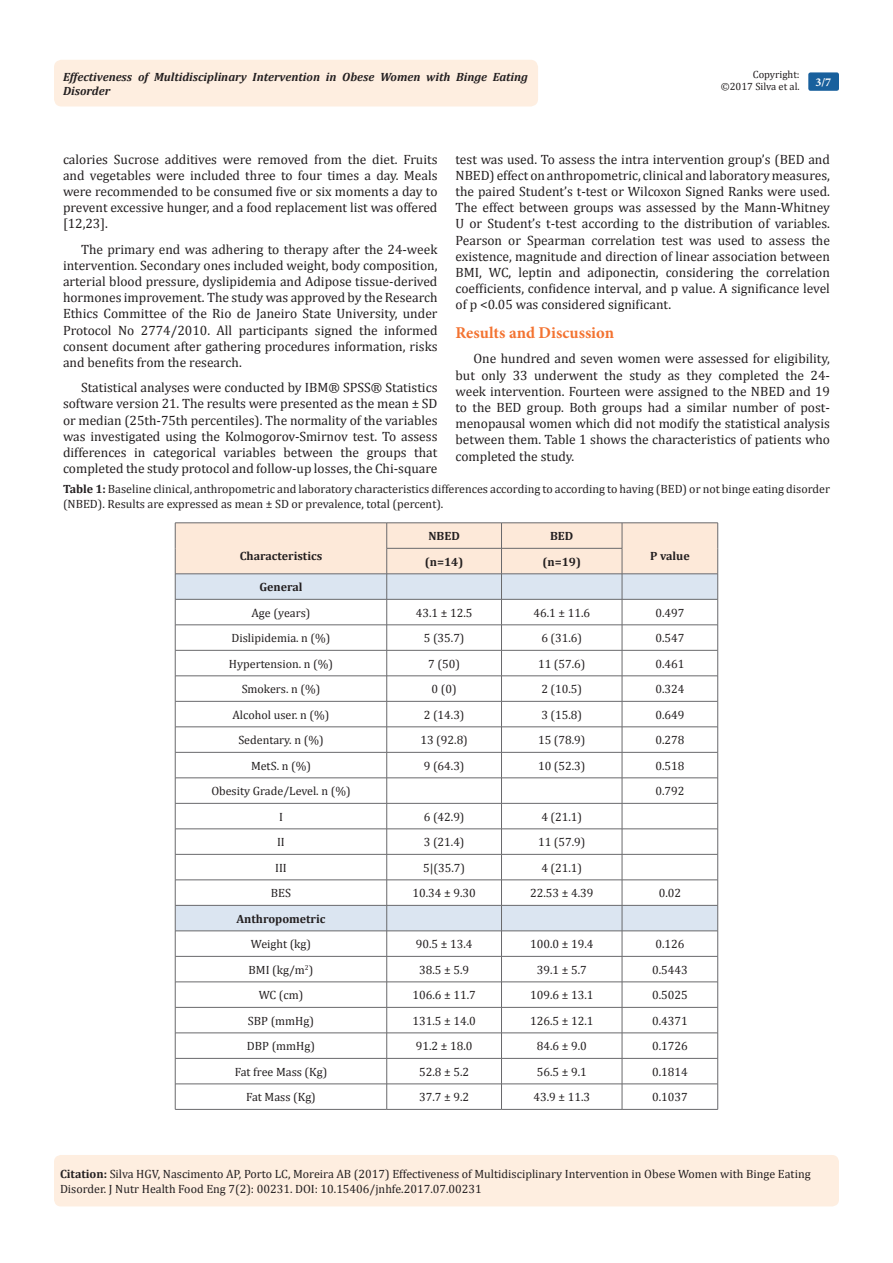
<style>
.page{position:relative;width:893px;height:1263px;background:#fff}
.page>*{position:absolute;margin:0;border:0;box-sizing:border-box;transform-origin:0 0}
.t1{font:700 16.5px "Minion Pro";color:#f37331}
.t2{font:13.5px/16.2px "Cambria";color:#231f20;text-align:justify}
.t3{font:12px/14.4px "Cambria";color:#231f20}
.t4{font:italic 700 12px/14.4px "Cambria";color:#231f20}
.t5{font:700 12px "Cambria";color:#231f20}
.t6{font:700 12px "Minion Pro";color:#fff}
.t7{font:10.5px/12.6px "Cambria";color:#231f20;text-align:right}
.s1{font-weight:700}
</style>
<div class="page">
<div style="left:54px;top:1155px;width:785px;height:51px;background:#feeee0;border-radius:7px"></div>
<div style="left:54px;top:60px;width:484px;height:46px;background:#feeee0;border-radius:8px"></div>
<div style="left:808px;top:72px;width:31px;height:19px;background:#18609d;border-radius:2px"></div>
<hr style="left:175px;top:522px;width:212px;height:1px;background:#69696c">
<hr style="left:387px;top:522px;width:114px;height:1px;background:#69696c">
<hr style="left:501px;top:522px;width:121px;height:1px;background:#69696c">
<hr style="left:622px;top:522px;width:96px;height:1px;background:#69696c">
<svg style="left:175px;top:523px;width:543px;height:586px"></svg>
<hr style="left:175px;top:1109px;width:212px;height:1px;background:#69696c">
<hr style="left:387px;top:1109px;width:114px;height:1px;background:#69696c">
<hr style="left:501px;top:1109px;width:121px;height:1px;background:#69696c">
<hr style="left:622px;top:1109px;width:96px;height:1px;background:#69696c">
<p class="t7" style="left:721px;top:69px;width:80px">Copyright: ©2017 Silva et al.</p>
<p class="t4" style="left:63px;top:70px;width:466px">Effectiveness of Multidisciplinary Intervention in Obese Women with Binge Eating<br>Disorder</p>
<p class="t6" style="left:815px;top:78px;width:17px">3/7</p>
<p class="t2" style="left:63px;top:152px;width:376px">calories Sucrose additives were removed from the diet. Fruits and vegetables were included three to four times a day. Meals were recommended to be consumed five or six moments a day to prevent excessive hunger, and a food replacement list was offered [12,23].</p>
<p class="t2" style="left:63px;top:242px;width:376px;text-indent:18px">The primary end was adhering to therapy after the 24-week intervention. Secondary ones included weight, body composition, arterial blood pressure, dyslipidemia and Adipose tissue-derived hormones improvement. The study was approved by the Research Ethics Committee of the Rio de Janeiro State University, under Protocol No 2774/2010. All participants signed the informed consent document after gathering procedures information, risks and benefits from the research.</p>
<p class="t2" style="left:63px;top:381px;width:376px;text-indent:18px">Statistical analyses were conducted by IBM® SPSS® Statistics software version 21. The results were presented as the mean ± SD or median (25th-75th percentiles). The normality of the variables was investigated using the Kolmogorov-Smirnov test. To assess differences in categorical variables between the groups that completed the study protocol and follow-up losses, the Chi-square</p>
<p class="t2" style="left:455px;top:152px;width:376px">test was used. To assess the intra intervention group’s (BED and NBED) effect on anthropometric, clinical and laboratory measures, the paired Student’s t-test or Wilcoxon Signed Ranks were used.<br>The effect between groups was assessed by the Mann-Whitney U or Student’s t-test according to the distribution of variables.<br>Pearson or Spearman correlation test was used to assess the existence, magnitude and direction of linear association between BMI, WC, leptin and adiponectin, considering the correlation coefficients, confidence interval, and p value. A significance level of p &lt;0.05 was considered significant.</p>
<p class="t1" style="left:455px;top:327px;width:160px">Results and Discussion</p>
<p class="t2" style="left:455px;top:352px;width:376px;text-indent:18px">One hundred and seven women were assessed for eligibility, but only 33 underwent the study as they completed the 24- week intervention. Fourteen were assigned to the NBED and 19 to the BED group. Both groups had a similar number of post&shy;menopausal women which did not modify the statistical analysis between them. Table 1 shows the characteristics of patients who completed the study.</p>
<p class="t3" style="left:63px;top:483px;width:768px"><span class="s1">Table 1:</span> Baseline clinical, anthropometric and laboratory characteristics differences according to according to having (BED) or not binge eating disorder (NBED). Results are expressed as mean ± SD or prevalence, total (percent).</p>
<p class="t5" style="left:240px;top:552px;width:84px">Characteristics</p>
<p class="t5" style="left:428px;top:532px;width:33px">NBED</p>
<p class="t5" style="left:550px;top:532px;width:25px">BED</p>
<p class="t5" style="left:425px;top:557px;width:40px">(n=14)</p>
<p class="t5" style="left:543px;top:557px;width:40px">(n=19)</p>
<p class="t5" style="left:650px;top:552px;width:41px">P value</p>
<p class="t5" style="left:259px;top:583px;width:45px">General</p>
<p class="t3" style="left:251px;top:607px;width:61px">Age (years)</p>
<p class="t3" style="left:416px;top:607px;width:58px">43.1 ± 12.5</p>
<p class="t3" style="left:533px;top:607px;width:58px">46.1 ± 11.6</p>
<p class="t3" style="left:655px;top:605px;width:31px">0.497</p>
<p class="t3" style="left:231px;top:632px;width:101px">Dislipidemia. n (%)</p>
<p class="t3" style="left:424px;top:631px;width:42px">5 (35.7)</p>
<p class="t3" style="left:541px;top:632px;width:42px">6 (31.6)</p>
<p class="t3" style="left:655px;top:631px;width:31px">0.547</p>
<p class="t3" style="left:229px;top:658px;width:106px">Hypertension. n (%)</p>
<p class="t3" style="left:428px;top:656px;width:33px">7 (50)</p>
<p class="t3" style="left:538px;top:656px;width:49px">11 (57.6)</p>
<p class="t3" style="left:655px;top:658px;width:31px">0.461</p>
<p class="t3" style="left:242px;top:683px;width:80px">Smokers. n (%)</p>
<p class="t3" style="left:432px;top:683px;width:27px">0 (0)</p>
<p class="t3" style="left:541px;top:683px;width:42px">2 (10.5)</p>
<p class="t3" style="left:655px;top:683px;width:31px">0.324</p>
<p class="t3" style="left:232px;top:709px;width:98px">Alcohol user. n (%)</p>
<p class="t3" style="left:424px;top:709px;width:42px">2 (14.3)</p>
<p class="t3" style="left:541px;top:709px;width:42px">3 (15.8)</p>
<p class="t3" style="left:655px;top:709px;width:31px">0.649</p>
<p class="t3" style="left:238px;top:734px;width:87px">Sedentary. n (%)</p>
<p class="t3" style="left:420px;top:734px;width:49px">13 (92.8)</p>
<p class="t3" style="left:538px;top:733px;width:49px">15 (78.9)</p>
<p class="t3" style="left:655px;top:733px;width:31px">0.278</p>
<p class="t3" style="left:251px;top:760px;width:61px">MetS. n (%)</p>
<p class="t3" style="left:424px;top:760px;width:42px">9 (64.3)</p>
<p class="t3" style="left:538px;top:760px;width:49px">10 (52.3)</p>
<p class="t3" style="left:655px;top:760px;width:31px">0.518</p>
<p class="t3" style="left:211px;top:785px;width:141px">Obesity Grade/Level. n (%)</p>
<p class="t3" style="left:655px;top:784px;width:31px">0.792</p>
<p class="t3" style="left:279px;top:811px;width:5px">I</p>
<p class="t3" style="left:424px;top:811px;width:42px">6 (42.9)</p>
<p class="t3" style="left:541px;top:811px;width:42px">4 (21.1)</p>
<p class="t3" style="left:277px;top:836px;width:9px">II</p>
<p class="t3" style="left:424px;top:836px;width:42px">3 (21.4)</p>
<p class="t3" style="left:538px;top:835px;width:49px">11 (57.9)</p>
<p class="t3" style="left:275px;top:862px;width:13px">III</p>
<p class="t3" style="left:423px;top:860px;width:44px">5|(35.7)</p>
<p class="t3" style="left:541px;top:862px;width:42px">4 (21.1)</p>
<p class="t3" style="left:271px;top:887px;width:22px">BES</p>
<p class="t3" style="left:412px;top:887px;width:65px">10.34 ± 9.30</p>
<p class="t3" style="left:530px;top:887px;width:65px">22.53 ± 4.39</p>
<p class="t3" style="left:659px;top:887px;width:24px">0.02</p>
<p class="t5" style="left:236px;top:914px;width:91px">Anthropometric</p>
<p class="t3" style="left:251px;top:938px;width:62px">Weight (kg)</p>
<p class="t3" style="left:416px;top:938px;width:58px">90.5 ± 13.4</p>
<p class="t3" style="left:530px;top:938px;width:65px">100.0 ± 19.4</p>
<p class="t3" style="left:655px;top:938px;width:31px">0.126</p>
<p class="t3" style="left:249px;top:964px;width:66px">BMI (kg/m<sup>2</sup>)</p>
<p class="t3" style="left:419px;top:964px;width:52px">38.5 ± 5.9</p>
<p class="t3" style="left:537px;top:962px;width:52px">39.1 ± 5.7</p>
<p class="t3" style="left:652px;top:964px;width:37px">0.5443</p>
<p class="t3" style="left:259px;top:989px;width:46px">WC (cm)</p>
<p class="t3" style="left:412px;top:988px;width:65px">106.6 ± 11.7</p>
<p class="t3" style="left:530px;top:989px;width:65px">109.6 ± 13.1</p>
<p class="t3" style="left:652px;top:989px;width:37px">0.5025</p>
<p class="t3" style="left:248px;top:1015px;width:68px">SBP (mmHg)</p>
<p class="t3" style="left:412px;top:1015px;width:65px">131.5 ± 14.0</p>
<p class="t3" style="left:530px;top:1015px;width:65px">126.5 ± 12.1</p>
<p class="t3" style="left:652px;top:1013px;width:37px">0.4371</p>
<p class="t3" style="left:247px;top:1040px;width:70px">DBP (mmHg)</p>
<p class="t3" style="left:416px;top:1040px;width:58px">91.2 ± 18.0</p>
<p class="t3" style="left:537px;top:1040px;width:52px">84.6 ± 9.0</p>
<p class="t3" style="left:652px;top:1039px;width:37px">0.1726</p>
<p class="t3" style="left:235px;top:1066px;width:94px">Fat free Mass (Kg)</p>
<p class="t3" style="left:419px;top:1066px;width:52px">52.8 ± 5.2</p>
<p class="t3" style="left:537px;top:1066px;width:52px">56.5 ± 9.1</p>
<p class="t3" style="left:652px;top:1066px;width:37px">0.1814</p>
<p class="t3" style="left:246px;top:1091px;width:71px">Fat Mass (Kg)</p>
<p class="t3" style="left:419px;top:1090px;width:52px">37.7 ± 9.2</p>
<p class="t3" style="left:533px;top:1091px;width:58px">43.9 ± 11.3</p>
<p class="t3" style="left:652px;top:1090px;width:37px">0.1037</p>
<p class="t3" style="left:60px;top:1167px;width:752px"><span class="s1">Citation:</span> Silva HGV, Nascimento AP, Porto LC, Moreira AB (2017) Effectiveness of Multidisciplinary Intervention in Obese Women with Binge Eating<br>Disorder. J Nutr Health Food Eng 7(2): 00231. DOI: 10.15406/jnhfe.2017.07.00231</p>
</div>
